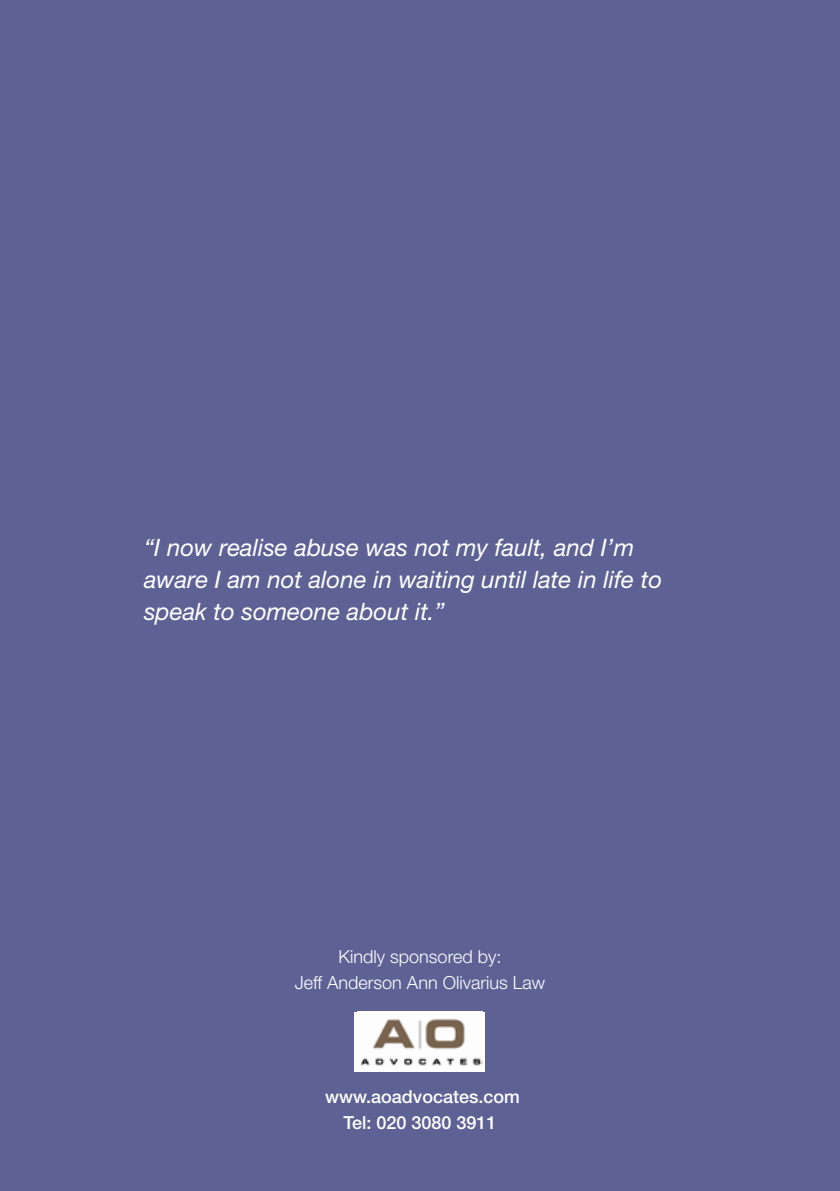
<style>
.page{position:relative;width:840px;height:1191px;background:#fff}
.page>*{position:absolute;margin:0;border:0;box-sizing:border-box;transform-origin:0 0}
.t1{font:italic 24px/32px "Helvetica Neue LT Std";color:#fff}
.t2{font:300 18px/26px "Helvetica Neue LT Std";color:#fff;text-align:center}
.t3{font:500 18px/26px "Helvetica Neue LT Std";color:#fff;text-align:center}
</style>
<div class="page">
<div style="left:0;top:0;width:839px;height:1191px;background:#5d6194"></div>
<div style="left:354px;top:1011px;width:131px;height:60px;background:#fff"></div>
<img style="left:360px;top:1018px;width:122px;height:48px">
<p class="t1" style="left:144px;top:531px;width:519px">“I now realise abuse was not my fault, and I’m aware I am not alone in waiting until late in life to speak to someone about it.”</p>
<p class="t2" style="left:295px;top:943px;width:252px">Kindly sponsored by:<br>Jeff Anderson Ann Olivarius Law</p>
<p class="t3" style="left:325px;top:1083px;width:196px">www.aoadvocates.com<br>Tel: 020 3080 3911</p>
</div>
